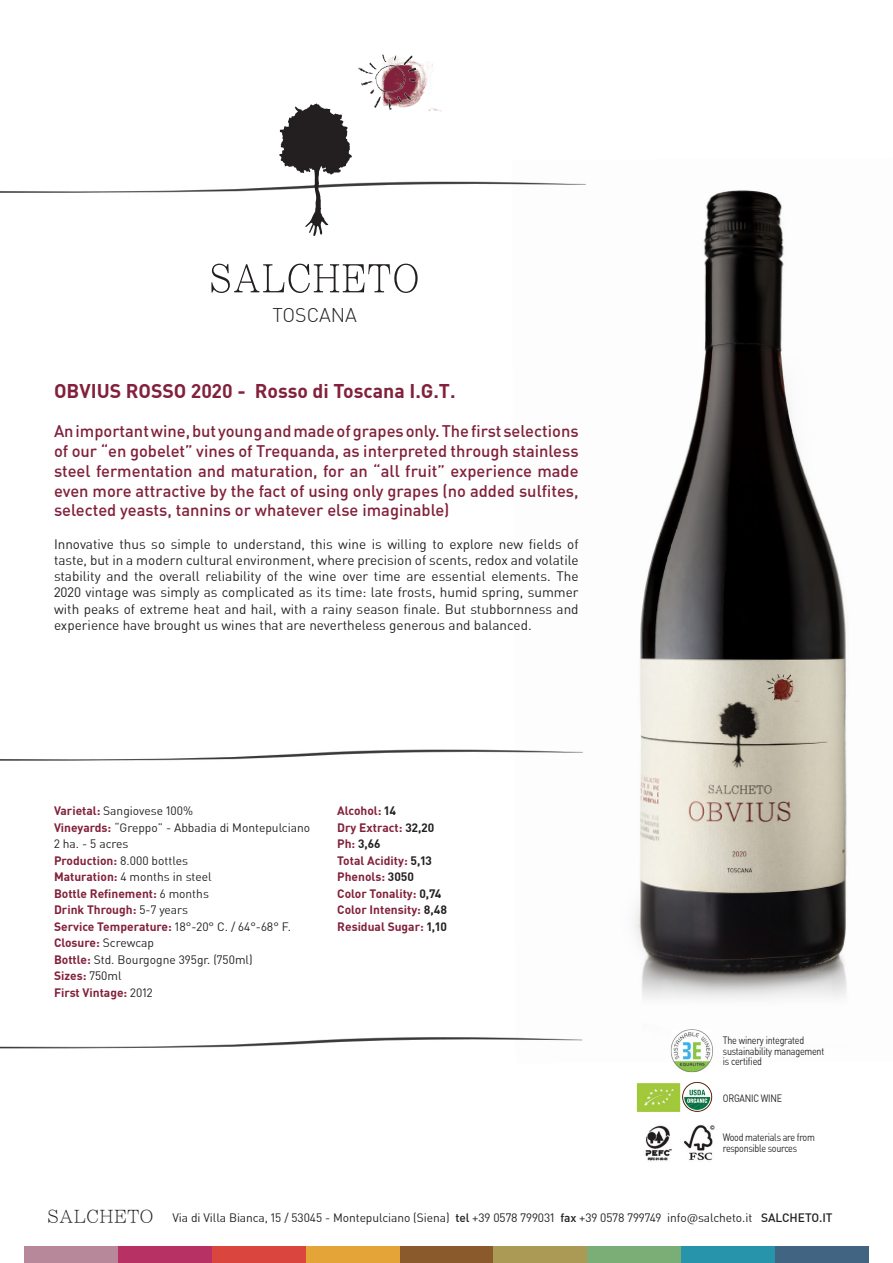
<style>
.page{position:relative;width:893px;height:1263px;background:#fff}
.page>*{position:absolute;margin:0;border:0;box-sizing:border-box;transform-origin:0 0}
.t1{font:700 19.5px "NGCDIN On Air";color:#82213b}
.t2{font:300 19.5px "NGCDIN On Air";color:#231f20}
.t3{font:18.75px "Li Song Pro";letter-spacing:.06em;color:#231f20}
.t4{font:500 16.5px/19.8px "NGCDIN On Air";color:#82213b;text-align:justify}
.t5{font:13.5px/16.2px "NGCDIN On Air";color:#231f20;text-align:justify}
.t6{font:12px "NGCDIN On Air";letter-spacing:-.005em;color:#231f20}
.t7{font:700 12px "NGCDIN On Air";color:#82213b}
.t8{font:700 12px "NGCDIN On Air";color:#231f20}
.t9{font:10.5px/10.5px "NGCDIN On Air";letter-spacing:-.025em;color:#231f20;scale:.85 1}
.s1{font-weight:700;color:#82213b}
.s2{font-weight:400;color:#231f20}
.s3{color:#231f20}
.s4{color:#82213b}
.s5{font-weight:500}
</style>
<div class="page">
<img style="left:634px;top:190px;width:213px;height:809px">
<img style="left:0;top:1037px;width:583px;height:12px">
<img style="left:0;top:721px;width:723px;height:57px">
<img style="left:358px;top:54px;width:84px;height:58px">
<img style="left:0;top:181px;width:727px;height:38px">
<svg style="left:279px;top:103px;width:73px;height:133px"></svg>
<svg style="left:211px;top:264px;width:207px;height:29px"></svg>
<div style="left:24px;top:1246px;width:94px;height:17px;background:#b6889a"></div>
<div style="left:118px;top:1246px;width:94px;height:17px;background:#b83164"></div>
<div style="left:212px;top:1246px;width:94px;height:17px;background:#da453d"></div>
<div style="left:306px;top:1246px;width:94px;height:17px;background:#e4a438"></div>
<div style="left:400px;top:1246px;width:93px;height:17px;background:#8a5a2d"></div>
<div style="left:493px;top:1246px;width:94px;height:17px;background:#aa9a56"></div>
<div style="left:587px;top:1246px;width:94px;height:17px;background:#7bae77"></div>
<div style="left:681px;top:1246px;width:94px;height:17px;background:#2894ab"></div>
<div style="left:775px;top:1246px;width:94px;height:17px;background:#416482"></div>
<img style="left:636px;top:1081px;width:77px;height:31px">
<img style="left:670px;top:1029px;width:43px;height:44px">
<img style="left:645px;top:1125px;width:70px;height:36px">
<p class="t2" style="left:272px;top:304px;width:86px">TOSCANA</p>
<p class="t1" style="left:54px;top:380px;width:403px">OBVIUS ROSSO 2020 - Rosso di Toscana I.G.T.</p>
<p class="t4" style="left:54px;top:422px;width:526px">An important wine, but young and made of grapes only. The first selections of our “en gobelet” vines of Trequanda, as interpreted through stainless steel fermentation and maturation, for an “all fruit” experience made even more attractive by the fact of using only grapes (no added sulfites, selected yeasts, tannins or whatever else imaginable)</p>
<p class="t5" style="left:54px;top:536px;width:526px">Innovative thus so simple to understand, this wine is willing to explore new fields of taste, but in a modern cultural environment, where precision of scents, redox and volatile stability and the overall reliability of the wine over time are essential elements. The 2020 vintage was simply as complicated as its time: late frosts, humid spring, summer with peaks of extreme heat and hail, with a rainy season finale. But stubbornness and experience have brought us wines that are nevertheless generous and balanced.</p>
<p class="t6" style="left:54px;top:804px;width:141px"><span class="s1">Varietal:</span> Sangiovese 100%</p>
<p class="t6" style="left:54px;top:821px;width:258px"><span class="s1">Vineyards:</span> “Greppo” - Abbadia di Montepulciano</p>
<p class="t6" style="left:54px;top:837px;width:76px">2 ha. - 5 acres</p>
<p class="t6" style="left:54px;top:854px;width:136px"><span class="s1">Production:</span> 8.000 bottles</p>
<p class="t6" style="left:54px;top:870px;width:159px"><span class="s1">Maturation:</span> 4 months in steel</p>
<p class="t7" style="left:54px;top:887px;width:156px">Bottle Refinement: <span class="s2">6 months</span></p>
<p class="t7" style="left:54px;top:903px;width:136px">Drink Through: <span class="s2">5-7 years</span></p>
<p class="t7" style="left:54px;top:920px;width:238px">Service Temperature: <span class="s2">18°-20° C. / 64°-68° F.</span></p>
<p class="t7" style="left:54px;top:936px;width:101px">Closure: <span class="s2">Screwcap</span></p>
<p class="t6" style="left:54px;top:953px;width:200px"><span class="s1">Bottle:</span> Std. Bourgogne 395gr. (750ml)</p>
<p class="t7" style="left:54px;top:969px;width:69px">Sizes: <span class="s2">750ml</span></p>
<p class="t7" style="left:54px;top:986px;width:100px">First Vintage: <span class="s2">2012</span></p>
<p class="t7" style="left:337px;top:804px;width:60px">Alcohol: <span class="s3">14</span></p>
<p class="t7" style="left:337px;top:821px;width:99px">Dry Extract: <span class="s3">32,20</span></p>
<p class="t8" style="left:337px;top:837px;width:45px"><span class="s4">Ph:</span> 3,66</p>
<p class="t7" style="left:337px;top:854px;width:96px">Total Acidity: <span class="s3">5,13</span></p>
<p class="t7" style="left:337px;top:870px;width:78px">Phenols: <span class="s3">3050</span></p>
<p class="t7" style="left:337px;top:887px;width:106px">Color Tonality: <span class="s3">0,74</span></p>
<p class="t7" style="left:337px;top:903px;width:112px">Color Intensity: <span class="s3">8,48</span></p>
<p class="t7" style="left:337px;top:920px;width:111px">Residual Sugar: <span class="s3">1,10</span></p>
<p class="t9" style="left:723px;top:1035px;width:97px">The winery integrated</p>
<p class="t9" style="left:723px;top:1046px;width:121px">sustainability management</p>
<p class="t9" style="left:723px;top:1056px;width:48px">is certified</p>
<p class="t9" style="left:723px;top:1093px;width:71px">ORGANIC WINE</p>
<p class="t9" style="left:723px;top:1132px;width:110px">Wood materials are from responsible sources</p>
<p class="t3" style="left:48px;top:1207px;width:107px">SALCHETO</p>
<p class="t6" style="left:172px;top:1211px;width:662px">Via di Villa Bianca, 15 / 53045 - Montepulciano (Siena) <span class="s5">tel</span> +39 0578 799031 <span class="s5">fax</span> +39 0578 799749 info@salcheto.it <span class="s5">SALCHETO.IT</span></p>
</div>
